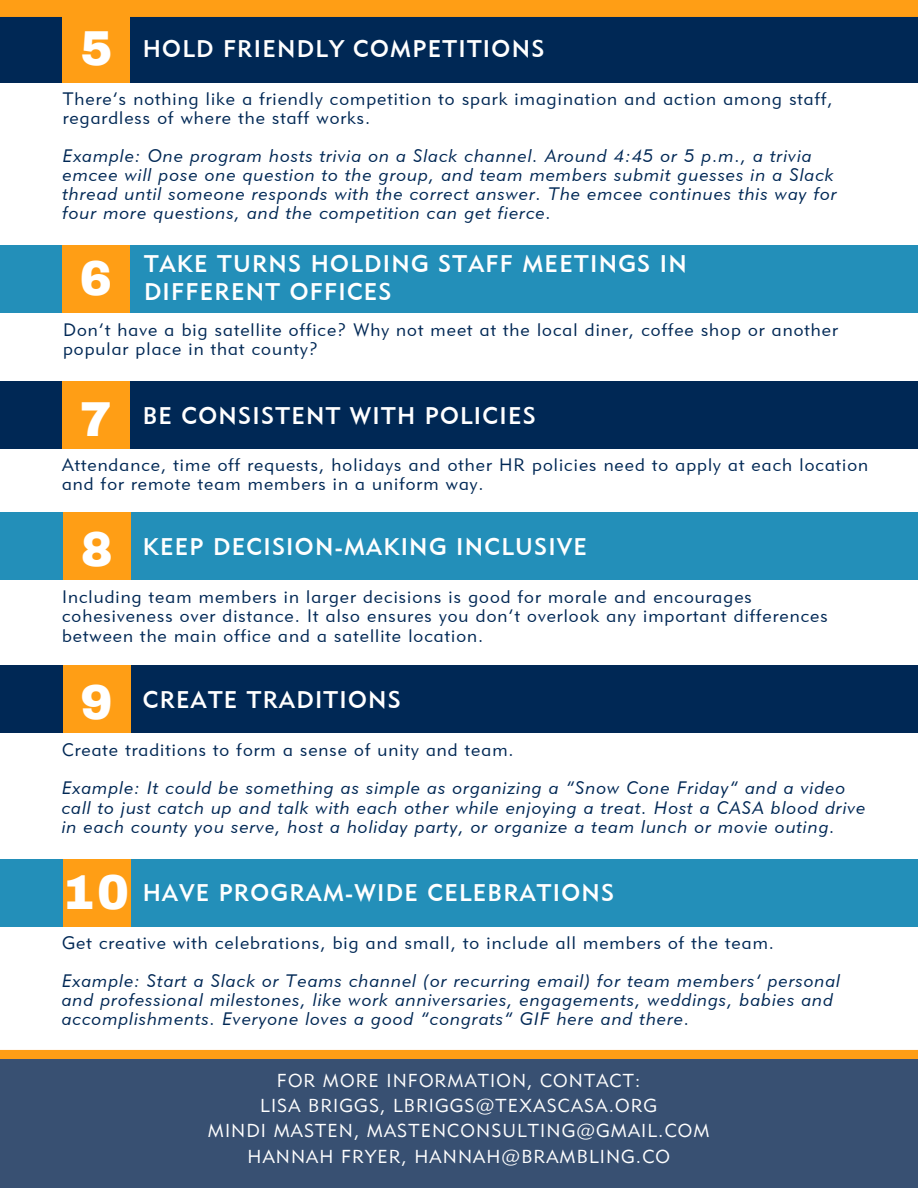
<style>
.page{position:relative;width:918px;height:1188px;background:#fff}
.page>*{position:absolute;margin:0;border:0;box-sizing:border-box;transform-origin:0 0}
.t1{font:900 48px "Archivo";color:#fff}
.t2{font:24px/27.5px "Geometric 415 BT Medium A";letter-spacing:.055em;color:#fff}
.t3{font:18.6px/25.3px "Geometric 415 BT Lite A";letter-spacing:.06em;color:#fff;text-align:center}
.t4{font:18px/19px "Geometric 415 BT Lite Italic A";letter-spacing:.06em;color:#002855}
.t5{font:18px/19px "Geometric 415 BT Lite A";letter-spacing:.06em;color:#002855}
</style>
<div class="page">
<div style="left:0;top:15px;width:918px;height:68px;background:#002855"></div>
<div style="left:0;top:382px;width:918px;height:67px;background:#002855"></div>
<div style="left:0;top:512px;width:918px;height:68px;background:#238fb9"></div>
<div style="left:0;top:665px;width:918px;height:68px;background:#002855"></div>
<div style="left:0;top:859px;width:918px;height:68px;background:#238fb9"></div>
<div style="left:0;top:245px;width:918px;height:68px;background:#238fb9"></div>
<div style="left:0;top:0;width:918px;height:15px;background:#ff9e15"></div>
<hr style="left:0;top:15px;width:918px;height:2px;background:#fb9c16">
<div style="left:62px;top:15px;width:68px;height:68px;background:#ff9e15"></div>
<div style="left:62px;top:245px;width:68px;height:68px;background:#ff9e15"></div>
<div style="left:62px;top:382px;width:68px;height:67px;background:#ff9e15"></div>
<div style="left:63px;top:512px;width:68px;height:68px;background:#ff9e15"></div>
<div style="left:63px;top:665px;width:67px;height:68px;background:#ff9e15"></div>
<div style="left:63px;top:859px;width:68px;height:68px;background:#ff9e15"></div>
<div style="left:0;top:1054px;width:918px;height:134px;background:#385072"></div>
<div style="left:0;top:1050px;width:918px;height:9px;background:#ff9e15"></div>
<h1 class="t1" style="left:81px;top:23px;width:34px">5</h1>
<h2 class="t2" style="left:143px;top:35px;width:403px">HOLD FRIENDLY COMPETITIONS</h2>
<p class="t5" style="left:63px;top:89px;width:771px">There’s nothing like a friendly competition to spark imagination and action among staff, regardless of where the staff works.</p>
<p class="t4" style="left:63px;top:146px;width:776px">Example: One program hosts trivia on a Slack channel. Around 4:45 or 5 p.m., a trivia emcee will pose one question to the group, and team members submit guesses in a Slack thread until someone responds with the correct answer. The emcee continues this way for four more questions, and the competition can get fierce.</p>
<h2 class="t2" style="left:144px;top:250px;width:544px">TAKE TURNS HOLDING STAFF MEETINGS IN<br>DIFFERENT OFFICES</h2>
<p class="t5" style="left:63px;top:320px;width:776px">Don’t have a big satellite office? Why not meet at the local diner, coffee shop or another popular place in that county?</p>
<h1 class="t1" style="left:80px;top:253px;width:34px">6</h1>
<h1 class="t1" style="left:80px;top:394px;width:34px">7</h1>
<h2 class="t2" style="left:143px;top:401px;width:394px">BE CONSISTENT WITH POLICIES</h2>
<p class="t5" style="left:62px;top:455px;width:808px">Attendance, time off requests, holidays and other HR policies need to apply at each location and for remote team members in a uniform way.</p>
<h1 class="t1" style="left:81px;top:524px;width:34px">8</h1>
<h2 class="t2" style="left:143px;top:532px;width:446px">KEEP DECISION-MAKING INCLUSIVE</h2>
<p class="t5" style="left:62px;top:587px;width:767px">Including team members in larger decisions is good for morale and encourages cohesiveness over distance. It also ensures you don’t overlook any important differences between the main office and a satellite location.</p>
<h1 class="t1" style="left:81px;top:677px;width:34px">9</h1>
<h2 class="t2" style="left:143px;top:685px;width:260px">CREATE TRADITIONS</h2>
<p class="t5" style="left:62px;top:740px;width:453px">Create traditions to form a sense of unity and team.</p>
<p class="t4" style="left:62px;top:778px;width:805px">Example: It could be something as simple as organizing a “Snow Cone Friday” and a video call to just catch up and talk with each other while enjoying a treat. Host a CASA blood drive in each county you serve, host a holiday party, or organize a team lunch or movie outing.</p>
<h1 class="t1" style="left:63px;top:866px;width:68px">10</h1>
<h2 class="t2" style="left:143px;top:879px;width:473px">HAVE PROGRAM-WIDE CELEBRATIONS</h2>
<p class="t5" style="left:62px;top:933px;width:714px">Get creative with celebrations, big and small, to include all members of the team.</p>
<p class="t4" style="left:62px;top:971px;width:780px">Example: Start a Slack or Teams channel (or recurring email) for team members’ personal and professional milestones, like work anniversaries, engagements, weddings, babies and accomplishments. Everyone loves a good “congrats” GIF here and there.</p>
<p class="t3" style="left:208px;top:1067px;width:503px">FOR MORE INFORMATION, CONTACT:<br>LISA BRIGGS, LBRIGGS@TEXASCASA.ORG<br>MINDI MASTEN, MASTENCONSULTING@GMAIL.COM HANNAH FRYER, HANNAH@BRAMBLING.CO</p>
</div>
